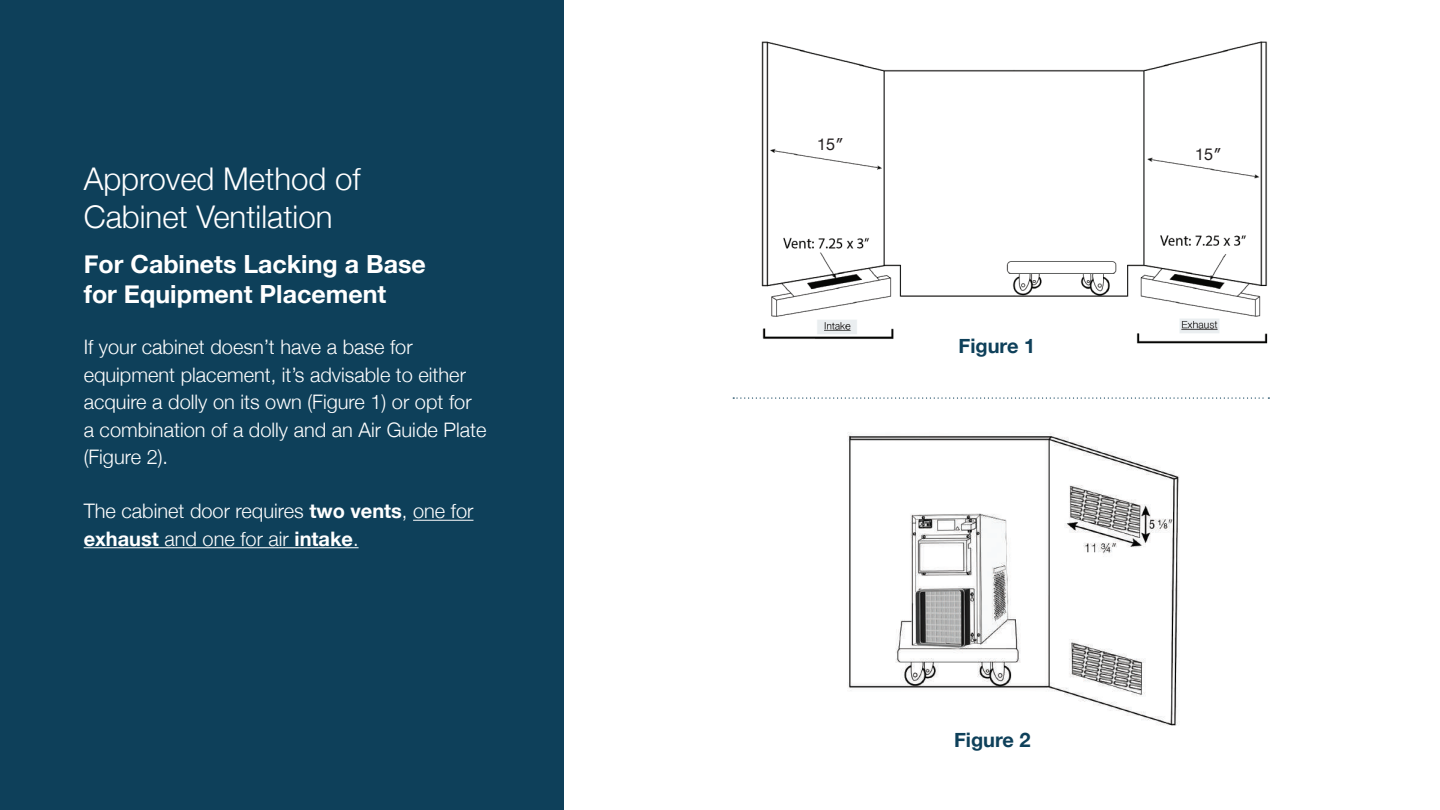
<style>
.page{position:relative;width:1440px;height:810px;background:#fff}
.page>*{position:absolute;margin:0;border:0;box-sizing:border-box;transform-origin:0 0}
.t1{font:300 31.25px/37.5px "Helvetica Neue";color:#fff}
.t2{font:700 25px/30px "Helvetica Neue";color:#fff}
.t3{font:300 20px/27.5px "Helvetica Neue";color:#fff}
.t4{font:700 20px "Helvetica Neue";color:#0e405a}
.t5{font:16.25px "Helvetica Neue";color:#231f20}
.s1{font-weight:700}
</style>
<div class="page">
<img style="left:761px;top:41px;width:507px;height:303px">
<div style="left:0;top:0;width:563px;height:810px;background:#0e405a"></div>
<hr style="left:413px;top:520px;width:60px;height:1px;background:#fff">
<hr style="left:84px;top:547px;width:275px;height:1px;background:#fff">
<svg style="left:733px;top:397px;width:536px;height:2px"></svg>
<div style="left:817px;top:135px;width:29px;height:20px;background:#fff"></div>
<div style="left:1195px;top:145px;width:29px;height:20px;background:#fff"></div>
<img style="left:847px;top:432px;width:333px;height:294px">
<h1 class="t1" style="left:84px;top:158px;width:278px">Approved Method of<br>Cabinet Ventilation</h1>
<p class="t2" style="left:84px;top:250px;width:344px">For Cabinets Lacking a Base for Equipment Placement</p>
<p class="t3" style="left:84px;top:332px;width:404px">If your cabinet doesn’t have a base for equipment placement, it’s advisable to either acquire a dolly on its own (Figure 1) or opt for a combination of a dolly and an Air Guide Plate (Figure 2).</p>
<p class="t3" style="left:84px;top:496px;width:391px">The cabinet door requires <span class="s1">two vents</span>, one for <span class="s1">exhaust</span> and one for air <span class="s1">intake</span>.</p>
<p class="t5" style="left:817px;top:133px;width:28px">15″</p>
<p class="t4" style="left:959px;top:330px;width:78px">Figure 1</p>
<p class="t4" style="left:954px;top:724px;width:78px">Figure 2</p>
<p class="t5" style="left:1195px;top:143px;width:28px">15″</p>
</div>
